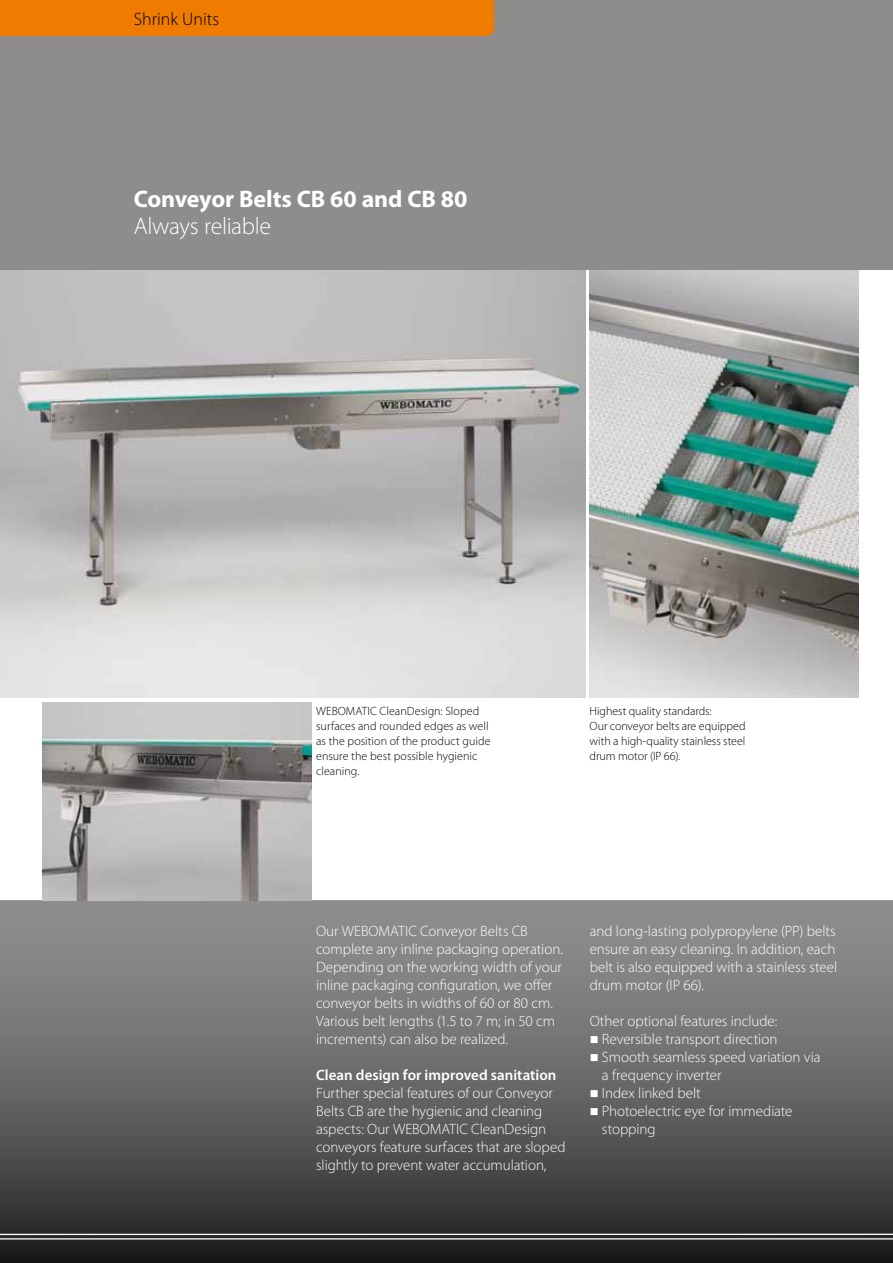
<style>
.page{position:relative;width:893px;height:1263px;background:#8f8d8c}
.page>*{position:absolute;margin:0;border:0;box-sizing:border-box;transform-origin:0 0}
.t1{font:700 24px "Myriad Pro";letter-spacing:-.005em;color:#fff}
.t2{font:300 24px "Myriad Pro";letter-spacing:-.015em;color:#fff}
.t3{font:300 18px "Myriad Pro";color:#000}
.t4{font:300 15px/18px "Myriad Pro";letter-spacing:-.005em;color:#fff}
.t5{font:600 15px "Myriad Pro";color:#fff}
.t6{font:300 12px/15px "Myriad Pro";color:#000}
</style>
<div class="page">
<div style="left:0;top:270px;width:893px;height:630px;background:#fff"></div>
<svg style="left:0;top:900px;width:893px;height:363px"></svg>
<div style="left:0;top:0;width:494px;height:36px;background:#ef7c00"></div>
<img style="left:43px;top:702px;width:269px;height:198px">
<img style="left:0;top:270px;width:585px;height:428px">
<img style="left:590px;top:270px;width:269px;height:428px">
<svg style="left:0;top:1186px;width:893px;height:55px;background:#3d3d3c"></svg>
<p class="t3" style="left:134px;top:8px;width:87px">Shrink Units</p>
<h1 class="t1" style="left:134px;top:183px;width:335px">Conveyor Belts CB 60 and CB 80</h1>
<h1 class="t2" style="left:134px;top:212px;width:139px">Always reliable</h1>
<p class="t6" style="left:316px;top:704px;width:176px;text-indent:46px">TIC CleanDesign: Sloped surfaces and rounded edges as well as the position of the product guide ensure the best possible hygienic cleaning.</p>
<p class="t6" style="left:316px;top:704px;width:31px">WEBOMA</p>
<p class="t6" style="left:590px;top:704px;width:157px">Highest quality standards:<br>Our conveyor belts are equipped with a high-quality stainless steel drum motor (IP 66).</p>
<p class="t4" style="left:316px;top:922px;width:248px;text-indent:82px">TIC Conveyor Belts CB complete any inline packaging operation.<br>Depending on the working width of your inline packaging configuration, we offer conveyor belts in widths of 60 or 80 cm.<br>Various belt lengths (1.5 to 7 m; in 50 cm increments) can also be realized.</p>
<p class="t5" style="left:316px;top:1065px;width:242px">Clean design for improved sanitation</p>
<p class="t4" style="left:316px;top:1084px;width:238px">Further special features of our Conveyor<br>Belts CB are the hygienic and cleaning aspects: Our WEBOMA</p>
<p class="t4" style="left:316px;top:922px;width:64px">Our WEBOMA</p>
<p class="t4" style="left:316px;top:1120px;width:251px;text-indent:133px">TIC CleanDesign conveyors feature surfaces that are sloped slightly to prevent water accumulation,</p>
<p class="t4" style="left:590px;top:922px;width:249px">and long-lasting polypropylene (PP) belts ensure an easy cleaning. In addition, each belt is also equipped with a stainless steel drum motor (IP 66).</p>
<p class="t4" style="left:590px;top:1012px;width:189px">Other optional features include:</p>
<p class="t4" style="left:590px;top:1030px;width:189px">■ Reversible transport direction</p>
<p class="t4" style="left:602px;top:1048px;width:220px;text-indent:-12px">■ Smooth seamless speed variation via a frequency inverter</p>
<p class="t4" style="left:590px;top:1084px;width:113px">■ Index linked belt</p>
<p class="t4" style="left:602px;top:1102px;width:192px;text-indent:-12px">■ Photoelectric eye for immediate stopping</p>
</div>
